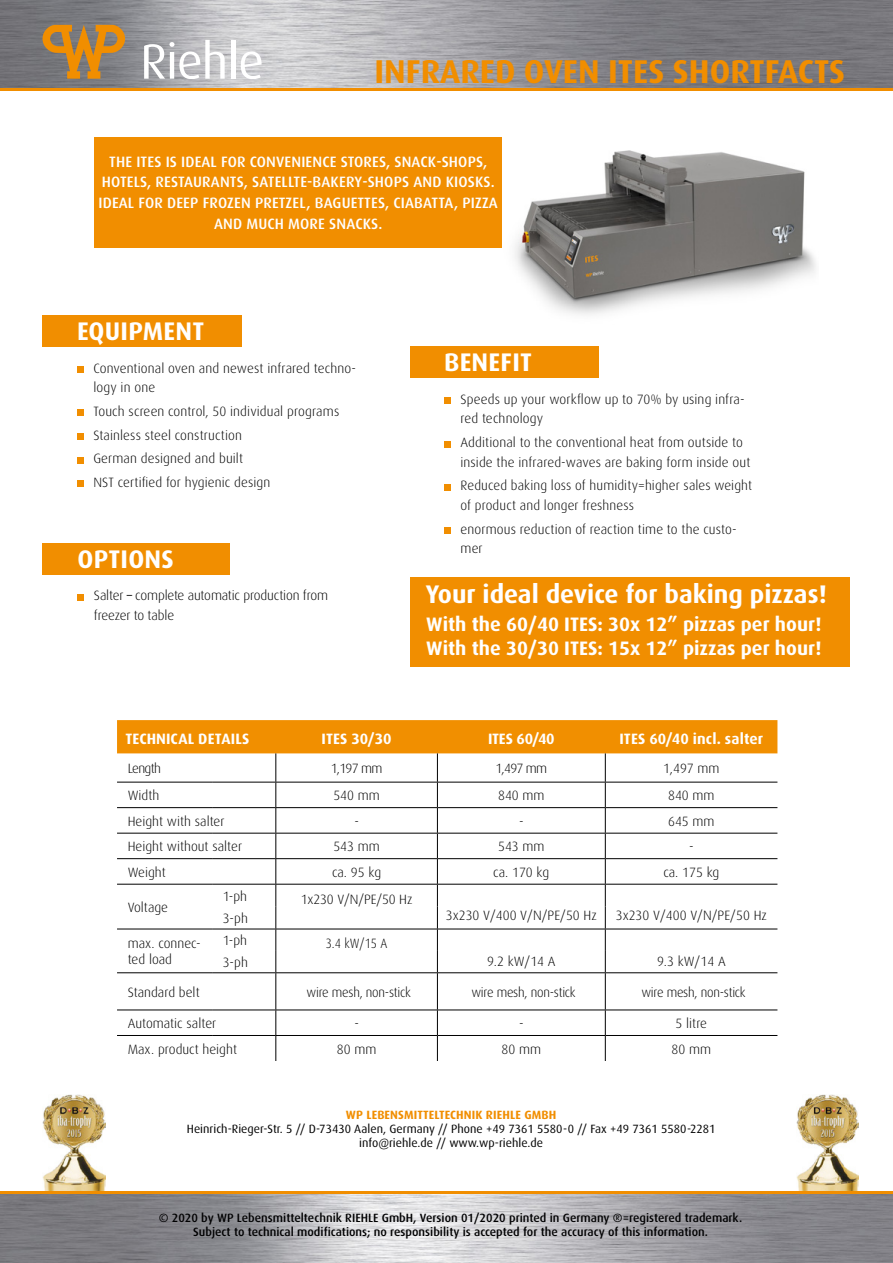
<style>
.page{position:relative;width:893px;height:1263px;background:#fff}
.page>*{position:absolute;margin:0;border:0;box-sizing:border-box;transform-origin:0 0}
.t1{font:700 33px "Dax Pro";color:#f18e00}
.t2{font:700 25.5px "Dax Pro";color:#fff}
.t3{font:700 19.5px/23.4px "Dax Pro";color:#fff}
.t4{font:500 15px/20.9px "Dax Pro";letter-spacing:.01em;color:#fff;text-align:center}
.t5{font:700 15px "Dax Pro";letter-spacing:.005em;color:#fff}
.t6{font:300 13.5px/19.5px "Dax Pro";color:#000001}
.t7{font:300 13.5px "Dax Pro";letter-spacing:-.02em;color:#000001;scale:.96 1}
.t8{font:300 13.5px "Dax Pro";color:#000001;scale:.9 1}
.t9{font:500 12px/14.4px "Dax Pro";color:#000001;text-align:center}
.t10{font:12px/14.4px "Dax Pro";color:#000001;text-align:center}
.t11{font:700 12px "Dax Pro";letter-spacing:.01em;color:#f18e00}
.s1{font-weight:400}
</style>
<div class="page">
<img style="left:0;top:0;width:893px;height:1263px">
<div style="left:0;top:90px;width:893px;height:1101px;background:#fff"></div>
<hr style="left:0;top:88px;width:893px;height:2px;background:#f18e00">
<img style="left:495px;top:150px;width:321px;height:165px">
<img style="left:796px;top:1094px;width:63px;height:97px">
<img style="left:43px;top:1094px;width:62px;height:97px">
<hr style="left:0;top:1191px;width:893px;height:2px;background:#f18e00">
<svg style="left:43px;top:25px;width:82px;height:53px;background:#af8245"></svg>
<svg style="left:144px;top:40px;width:81px;height:38px"></svg>
<hr style="left:231px;top:40px;width:4px;height:38px;background:#fff">
<svg style="left:241px;top:52px;width:21px;height:26px"></svg>
<div style="left:94px;top:137px;width:408px;height:110px;background:#f18e00"></div>
<hr style="left:117px;top:972px;width:95px;height:1px;background:#000">
<hr style="left:212px;top:972px;width:64px;height:1px;background:#000">
<hr style="left:276px;top:972px;width:161px;height:1px;background:#000">
<hr style="left:275px;top:973px;width:1px;height:36px;background:#000">
<hr style="left:437px;top:972px;width:168px;height:1px;background:#000">
<hr style="left:437px;top:973px;width:1px;height:36px;background:#000">
<hr style="left:605px;top:972px;width:172px;height:1px;background:#000">
<hr style="left:605px;top:973px;width:1px;height:36px;background:#000">
<hr style="left:117px;top:1009px;width:95px;height:1px;background:#000">
<hr style="left:212px;top:1009px;width:64px;height:1px;background:#000">
<hr style="left:276px;top:1009px;width:161px;height:1px;background:#000">
<hr style="left:437px;top:1009px;width:168px;height:1px;background:#000">
<hr style="left:605px;top:1009px;width:172px;height:1px;background:#000">
<hr style="left:117px;top:1035px;width:95px;height:1px;background:#000">
<hr style="left:212px;top:1035px;width:64px;height:1px;background:#000">
<hr style="left:276px;top:1035px;width:161px;height:1px;background:#000">
<svg style="left:275px;top:1010px;width:1px;height:51px"></svg>
<hr style="left:437px;top:1035px;width:168px;height:1px;background:#000">
<svg style="left:437px;top:1010px;width:1px;height:51px"></svg>
<hr style="left:605px;top:1035px;width:172px;height:1px;background:#000">
<svg style="left:605px;top:1010px;width:1px;height:51px"></svg>
<svg style="left:117px;top:720px;width:660px;height:252px"></svg>
<hr style="left:117px;top:833px;width:95px;height:1px;background:#000">
<hr style="left:212px;top:833px;width:64px;height:1px;background:#000">
<hr style="left:276px;top:833px;width:161px;height:1px;background:#000">
<hr style="left:437px;top:833px;width:168px;height:1px;background:#000">
<hr style="left:605px;top:833px;width:172px;height:1px;background:#000">
<div style="left:43px;top:315px;width:199px;height:32px;background:#f18e00"></div>
<div style="left:43px;top:543px;width:187px;height:31px;background:#f18e00"></div>
<div style="left:410px;top:347px;width:189px;height:31px;background:#f18e00"></div>
<div style="left:77px;top:366px;width:6px;height:7px;background:#f18e00"></div>
<div style="left:77px;top:409px;width:6px;height:7px;background:#f18e00"></div>
<div style="left:77px;top:433px;width:6px;height:7px;background:#f18e00"></div>
<svg style="left:77px;top:457px;width:6px;height:6px"></svg>
<svg style="left:77px;top:481px;width:6px;height:6px"></svg>
<div style="left:444px;top:397px;width:6px;height:7px;background:#f18e00"></div>
<svg style="left:444px;top:441px;width:6px;height:6px"></svg>
<svg style="left:444px;top:484px;width:6px;height:6px"></svg>
<div style="left:444px;top:527px;width:6px;height:7px;background:#f18e00"></div>
<div style="left:77px;top:594px;width:7px;height:7px;background:#f18e00"></div>
<div style="left:410px;top:577px;width:440px;height:90px;background:#f18e00"></div>
<h1 class="t1" style="left:374px;top:50px;width:472px">INFRARED OVEN ITES SHORTFACTS</h1>
<p class="t4" style="left:99px;top:150px;width:401px">THE ITES IS IDEAL FOR CONVENIENCE STORES, SNACK-SHOPS, HOTELS, RESTAURANTS, SATELLTE-BAKERY-SHOPS AND KIOSKS.<br>IDEAL FOR DEEP FROZEN PRETZEL, BAGUETTES, CIABATTA, PIZZA AND MUCH MORE SNACKS.</p>
<h2 class="t2" style="left:77px;top:314px;width:129px">EQUIPMENT</h2>
<p class="t6" style="left:93px;top:358px;width:264px">Conventional oven and newest infrared techno&shy;logy in one</p>
<p class="t6" style="left:93px;top:399px;width:247px;line-height:23.7px">Touch screen control, 50 individual programs Stainless steel construction<br>German designed and built<br>NST certified for hygienic design</p>
<h2 class="t2" style="left:444px;top:346px;width:89px">BENEFIT</h2>
<p class="t6" style="left:460px;top:389px;width:286px">Speeds up your workflow up to 70% by using infra&shy;red technology</p>
<p class="t6" style="left:460px;top:432px;width:291px">Additional to the conventional heat from outside to inside the infrared-waves are baking form inside out</p>
<p class="t6" style="left:460px;top:476px;width:293px">Reduced baking loss of humidity=higher sales weight of product and longer freshness</p>
<p class="t6" style="left:460px;top:519px;width:278px">enormous reduction of reaction time to the custo&shy;mer</p>
<h2 class="t2" style="left:78px;top:542px;width:98px">OPTIONS</h2>
<p class="t6" style="left:94px;top:585px;width:236px">Salter <span class="s1">–</span> complete automatic production from freezer to table</p>
<h2 class="t2" style="left:426px;top:578px;width:403px">Your ideal device for baking pizzas!</h2>
<h3 class="t3" style="left:426px;top:612px;width:397px">With the 60/40 ITES: 30x 12” pizzas per hour!<br>With the 30/30 ITES: 15x 12” pizzas per hour!</h3>
<p class="t5" style="left:126px;top:729px;width:125px">TECHNICAL DETAILS</p>
<p class="t5" style="left:322px;top:729px;width:71px">ITES 30/30</p>
<p class="t5" style="left:488px;top:729px;width:68px">ITES 60/40</p>
<p class="t5" style="left:619px;top:729px;width:145px">ITES 60/40 incl. salter</p>
<p class="t6" style="left:128px;top:758px;width:35px">Length</p>
<p class="t6" style="left:331px;top:758px;width:53px">1,197 mm</p>
<p class="t6" style="left:495px;top:758px;width:53px">1,497 mm</p>
<p class="t6" style="left:663px;top:758px;width:58px">1,497 mm</p>
<p class="t6" style="left:128px;top:785px;width:33px">Width</p>
<p class="t6" style="left:333px;top:785px;width:48px">540 mm</p>
<p class="t6" style="left:498px;top:785px;width:48px">840 mm</p>
<p class="t6" style="left:668px;top:785px;width:48px">840 mm</p>
<p class="t6" style="left:128px;top:811px;width:98px">Height with salter</p>
<p class="t6" style="left:354px;top:811px;width:6px">-</p>
<p class="t6" style="left:519px;top:811px;width:6px">-</p>
<p class="t6" style="left:668px;top:811px;width:48px">645 mm</p>
<p class="t6" style="left:128px;top:836px;width:116px">Height without salter</p>
<p class="t6" style="left:333px;top:836px;width:48px">543 mm</p>
<p class="t6" style="left:498px;top:836px;width:48px">543 mm</p>
<p class="t6" style="left:689px;top:836px;width:6px">-</p>
<p class="t6" style="left:128px;top:862px;width:40px">Weight</p>
<p class="t6" style="left:332px;top:862px;width:51px">ca. 95 kg</p>
<p class="t6" style="left:493px;top:862px;width:58px">ca. 170 kg</p>
<p class="t6" style="left:663px;top:862px;width:58px">ca. 175 kg</p>
<p class="t6" style="left:128px;top:897px;width:42px">Voltage</p>
<p class="t6" style="left:223px;top:886px;width:26px">1-ph</p>
<p class="t6" style="left:301px;top:889px;width:113px">1x230 V/N/PE/50 Hz</p>
<p class="t6" style="left:223px;top:908px;width:27px">3-ph</p>
<p class="t6" style="left:446px;top:905px;width:152px">3x230 V/400 V/N/PE/50 Hz</p>
<p class="t6" style="left:616px;top:905px;width:153px">3x230 V/400 V/N/PE/50 Hz</p>
<p class="t6" style="left:128px;top:935px;width:75px;line-height:16.2px">max. connec&shy;ted load</p>
<p class="t6" style="left:223px;top:930px;width:26px">1-ph</p>
<p class="t8" style="left:326px;top:935px;width:70px">3.4 kW/15 A</p>
<p class="t6" style="left:223px;top:952px;width:27px">3-ph</p>
<p class="t6" style="left:487px;top:951px;width:70px">9.2 kW/14 A</p>
<p class="t6" style="left:657px;top:951px;width:70px">9.3 kW/14 A</p>
<p class="t6" style="left:128px;top:982px;width:74px">Standard belt</p>
<p class="t7" style="left:307px;top:983px;width:110px">wire mesh, non-stick</p>
<p class="t7" style="left:471px;top:983px;width:110px">wire mesh, non-stick</p>
<p class="t7" style="left:641px;top:983px;width:110px">wire mesh, non-stick</p>
<p class="t6" style="left:128px;top:1013px;width:90px">Automatic salter</p>
<p class="t6" style="left:354px;top:1013px;width:6px">-</p>
<p class="t6" style="left:519px;top:1013px;width:6px">-</p>
<p class="t6" style="left:676px;top:1013px;width:33px">5 litre</p>
<p class="t6" style="left:128px;top:1039px;width:111px">Max. product height</p>
<p class="t6" style="left:337px;top:1039px;width:41px">80 mm</p>
<p class="t6" style="left:502px;top:1039px;width:41px">80 mm</p>
<p class="t6" style="left:672px;top:1039px;width:41px">80 mm</p>
<p class="t11" style="left:346px;top:1107px;width:212px">WP LEBENSMITTELTECHNIK RIEHLE GMBH</p>
<p class="t10" style="left:187px;top:1121px;width:530px">Heinrich-Rieger-Str. 5 // D-73430 Aalen, Germany // Phone +49 7361 5580-0 // Fax +49 7361 5580-2281 info@riehle.de // www.wp-riehle.de</p>
<p class="t9" style="left:159px;top:1210px;width:585px">© 2020 by WP Lebensmitteltechnik RIEHLE GmbH, Version 01/2020 printed in Germany ®=registered trademark.<br>Subject to technical modifications; no responsibility is accepted for the accuracy of this information.</p>
</div>
